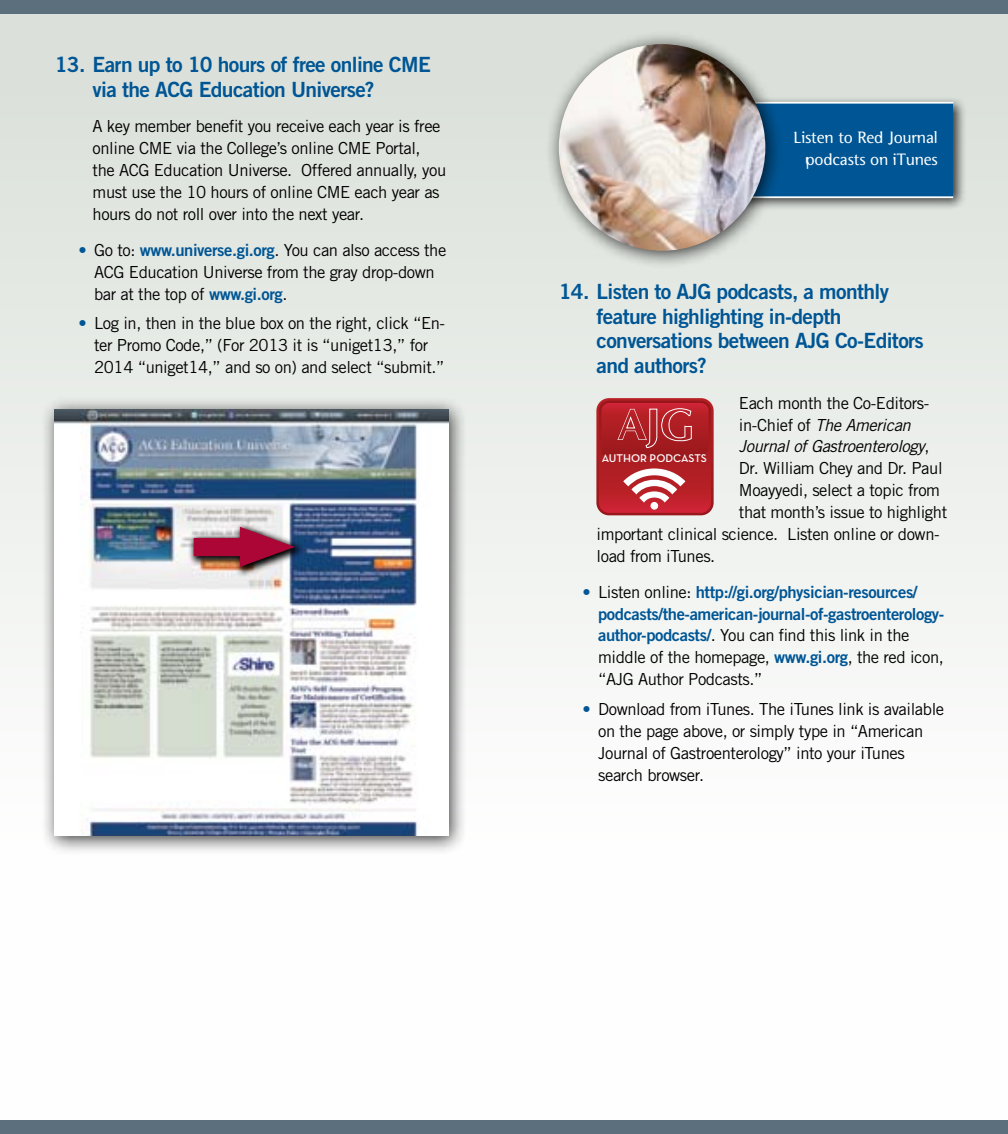
<style>
.page{position:relative;width:1008px;height:1134px;background:#fff}
.page>*{position:absolute;margin:0;border:0;box-sizing:border-box;transform-origin:0 0}
.t1{font:21px/24.5px "Trade Gothic Bold Two";letter-spacing:-.03em;color:#005695}
.t2{font:16.62px/21.9px "Trade Gothic";letter-spacing:-.025em;color:#000}
.t3{font:16.62px/21.9px "Trade Gothic Bold Two";letter-spacing:-.025em;color:#005695}
.t4{font:italic 16.62px "Trade Gothic";letter-spacing:-.025em;color:#000}
.t5{font:16.62px/21.9px "Tainted";letter-spacing:-.01em;color:#fff;text-align:right}
.t6{font:600 11.38px "Neutraface Text";color:#fff}
.s1{color:#005695}
.s2{font-family:"Trade Gothic Bold Two";color:#005695}
.s3{font-style:normal}
.s4{font-family:"Trade Gothic"}
.s5{font-family:"Trade Gothic";color:#000}
</style>
<div class="page">
<div style="left:0;top:0;width:1008px;height:1120px;background:linear-gradient(to bottom,#dae0d9,#fff)"></div>
<div style="left:0;top:0;width:1008px;height:14px;background:#5c6f7c"></div>
<div style="left:0;top:1120px;width:1008px;height:14px;background:#5c6f7c"></div>
<svg style="left:596px;top:398px;width:118px;height:117px;background:#b9373d"></svg>
<div style="left:41px;top:396px;width:427px;height:459px;background:#000;opacity:.75"></div>
<img style="left:55px;top:410px;width:394px;height:426px">
<div style="left:605px;top:97px;width:362px;height:114px;background:#000;opacity:.75"></div>
<div style="left:611px;top:103px;width:342px;height:94px;background:#005695"></div>
<hr style="left:659px;top:102px;width:294px;height:2px;background:#fff">
<hr style="left:659px;top:196px;width:294px;height:2px;background:#fff">
<div style="left:545px;top:31px;width:240px;height:239px;background:#000;opacity:.75"></div>
<img style="left:559px;top:44px;width:206px;height:207px;border-radius:103px">
<svg style="left:189px;top:522px;width:117px;height:56px"></svg>
<svg style="left:194px;top:527px;width:101px;height:40px;background:#a35064"></svg>
<p class="t1" style="left:93px;top:52px;width:340px;text-indent:-38px">13. Earn up to 10 hours of free online CME via the ACG Education Universe?</p>
<p class="t2" style="left:93px;top:115px;width:355px">A key member benefit you receive each year is free online CME via the College’s online CME Portal, the ACG Education Universe. Offered annually, you must use the 10 hours of online CME each year as hours do not roll over into the next year.</p>
<p class="t2" style="left:94px;top:239px;width:354px;text-indent:-16px"><span class="s1">•</span> Go to: <span class="s2">www.universe.gi.org</span>. You can also access the<br>ACG Education Universe from the gray drop-down bar at the top of <span class="s2">www.gi.org</span>.</p>
<p class="t2" style="left:94px;top:312px;width:353px;text-indent:-16px"><span class="s1">•</span> Log in, then in the blue box on the right, click “En&shy;ter Promo Code,” (For 2013 it is “uniget13,” for<br>2014 “uniget14,” and so on) and select “submit.”</p>
<p class="t5" style="left:794px;top:126px;width:146px">Listen to Red Journal podcasts on iTunes</p>
<p class="t1" style="left:597px;top:279px;width:329px;text-indent:-38px">14. Listen to AJG podcasts, a monthly feature highlighting in-depth conversations between AJG Co-Editors and authors?</p>
<p class="t2" style="left:739px;top:392px;width:192px">Each month the Co-Editors-</p>
<p class="t4" style="left:739px;top:415px;width:173px"><span class="s3">in-Chief of</span> The American</p>
<p class="t4" style="left:739px;top:436px;width:192px">Journal of Gastroenterology<span class="s3">,</span></p>
<p class="t2" style="left:739px;top:457px;width:205px">Dr. William Chey and Dr. Paul</p>
<p class="t2" style="left:739px;top:479px;width:203px">Moayyedi, select a topic from</p>
<p class="t2" style="left:739px;top:501px;width:210px">that month’s issue to highlight</p>
<p class="t2" style="left:597px;top:523px;width:345px">important clinical science. Listen online or down-</p>
<p class="t2" style="left:597px;top:545px;width:120px">load from iTunes.</p>
<p class="t3" style="left:598px;top:580px;width:348px;text-indent:-16px"><span class="s4">•</span> <span class="s5">Listen online:</span> http://gi.org/physician-resources/ podcasts/the-american-journal-of-gastroenterology-</p>
<p class="t2" style="left:598px;top:624px;width:347px"><span class="s2">author-podcasts/</span>. You can find this link in the middle of the homepage, <span class="s2">www.gi.org</span>, the red icon, “AJG Author Podcasts.”</p>
<p class="t2" style="left:598px;top:698px;width:348px;text-indent:-16px"><span class="s1">•</span> Download from iTunes. The iTunes link is available on the page above, or simply type in “American Journal of Gastroenterology” into your iTunes search browser.</p>
<p class="t6" style="left:602px;top:451px;width:107px">AUTHOR PODCASTS</p>
</div>
